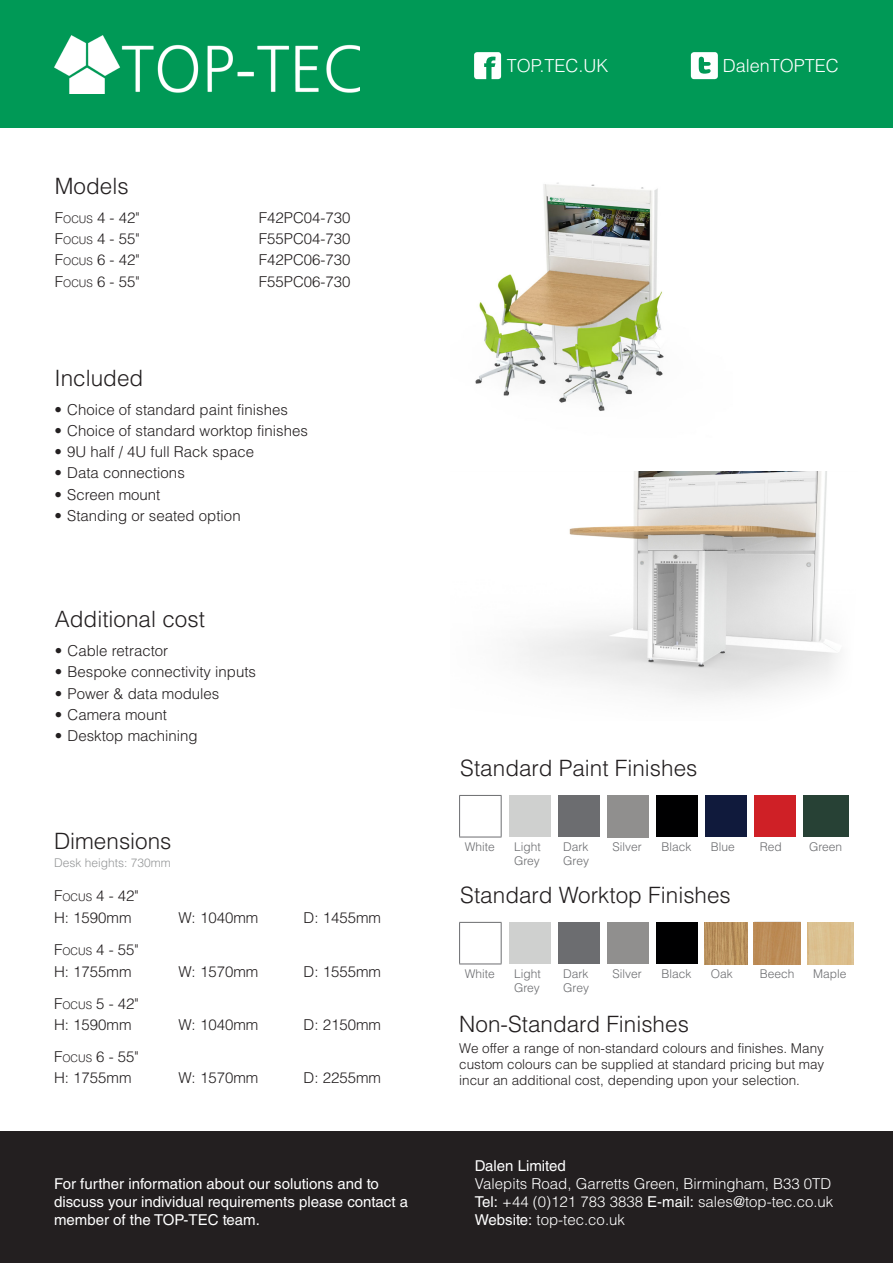
<style>
.page{position:relative;width:893px;height:1263px;background:#fff}
.page>*{position:absolute;margin:0;border:0;box-sizing:border-box;transform-origin:0 0}
.Main_SUBTITLE{font:300 22.5px "Helvetica LT Std";color:#231f20}
.t1{font:300 18px "Helvetica LT Std";color:#fff}
.Main_BODY{font:300 15px "Helvetica LT Std";color:#231f20}
.t2{font:15px/18px "Helvetica LT Std";color:#fff}
.t3{font:300 15px "Helvetica LT Std";color:#fff}
.Main_BODY-2{font:300 15px "Helvetica LT Std";color:#231f20}
.t4{font:300 13.5px/16.2px "Helvetica LT Std";color:#231f20;text-align:justify}
.t5{font:300 12px/14.4px "Helvetica LT Std";color:#6c6d70}
.Main_BODY-3{font:300 12px "Helvetica LT Std";color:#969899}
.s1{font-size:10.5px}
.s2{font-weight:400}
</style>
<div class="page">
<div style="left:0;top:0;width:893px;height:128px;background:#009956"></div>
<div style="left:0;top:1131px;width:893px;height:132px;background:#231f20"></div>
<img style="left:54px;top:35px;width:305px;height:59px">
<svg style="left:474px;top:52px;width:27px;height:27px"></svg>
<svg style="left:691px;top:52px;width:27px;height:27px"></svg>
<div style="left:509px;top:795px;width:41px;height:42px;background:#cfd0cf"></div>
<div style="left:558px;top:795px;width:41px;height:42px;background:#6c6d70"></div>
<div style="left:607px;top:795px;width:42px;height:42px;background:#908f8e"></div>
<div style="left:656px;top:795px;width:42px;height:42px;background:#000001"></div>
<div style="left:705px;top:795px;width:42px;height:42px;background:#101a3c"></div>
<div style="left:754px;top:795px;width:42px;height:42px;background:#cf2026"></div>
<div style="left:804px;top:795px;width:45px;height:42px;background:#274135"></div>
<hr style="left:459px;top:795px;width:42px;height:1px;background:#6c6d70">
<hr style="left:459px;top:796px;width:1px;height:41px;background:#6c6d70">
<hr style="left:501px;top:796px;width:1px;height:41px;background:#6c6d70">
<hr style="left:459px;top:837px;width:42px;height:1px;background:#6c6d70">
<div style="left:509px;top:922px;width:41px;height:42px;background:#cfd0cf"></div>
<div style="left:558px;top:922px;width:41px;height:42px;background:#6c6d70"></div>
<div style="left:607px;top:922px;width:42px;height:42px;background:#908f8e"></div>
<div style="left:656px;top:922px;width:42px;height:42px;background:#000001"></div>
<hr style="left:459px;top:922px;width:42px;height:1px;background:#6c6d70">
<hr style="left:459px;top:923px;width:1px;height:41px;background:#6c6d70">
<hr style="left:501px;top:923px;width:1px;height:41px;background:#6c6d70">
<hr style="left:459px;top:964px;width:42px;height:1px;background:#6c6d70">
<hr style="left:754px;top:964px;width:47px;height:1px;background:#6c6d70">
<img style="left:705px;top:922px;width:42px;height:42px">
<img style="left:753px;top:922px;width:48px;height:42px">
<img style="left:807px;top:922px;width:46px;height:42px">
<img style="left:518px;top:471px;width:321px;height:227px">
<img style="left:475px;top:182px;width:189px;height:229px">
<p class="Main_SUBTITLE" style="left:55px;top:172px;width:75px">Models</p>
<p class="Main_BODY-2" style="left:55px;top:208px;width:86px">F<span class="s1">OCUS</span> 4 - 42"</p>
<p class="Main_BODY" style="left:259px;top:208px;width:93px">F42PC04-730</p>
<p class="Main_BODY-2" style="left:55px;top:229px;width:86px">F<span class="s1">OCUS</span> 4 - 55"</p>
<p class="Main_BODY" style="left:259px;top:229px;width:93px">F55PC04-730</p>
<p class="Main_BODY-2" style="left:55px;top:251px;width:86px">F<span class="s1">OCUS</span> 6 - 42"</p>
<p class="Main_BODY" style="left:259px;top:251px;width:93px">F42PC06-730</p>
<p class="Main_BODY-2" style="left:55px;top:272px;width:86px">F<span class="s1">OCUS</span> 6 - 55"</p>
<p class="Main_BODY" style="left:259px;top:272px;width:93px">F55PC06-730</p>
<p class="Main_SUBTITLE" style="left:54px;top:364px;width:90px">Included</p>
<p class="Main_BODY" style="left:54px;top:400px;width:235px">• Choice of standard paint finishes</p>
<p class="Main_BODY" style="left:54px;top:421px;width:255px">• Choice of standard worktop finishes</p>
<p class="Main_BODY" style="left:54px;top:442px;width:201px">• 9U half / 4U full Rack space</p>
<p class="Main_BODY" style="left:54px;top:464px;width:132px">• Data connections</p>
<p class="Main_BODY" style="left:54px;top:485px;width:107px">• Screen mount</p>
<p class="Main_BODY" style="left:54px;top:506px;width:188px">• Standing or seated option</p>
<p class="Main_SUBTITLE" style="left:55px;top:605px;width:152px">Additional cost</p>
<p class="Main_BODY" style="left:55px;top:641px;width:115px">• Cable retractor</p>
<p class="Main_BODY" style="left:55px;top:662px;width:203px">• Bespoke connectivity inputs</p>
<p class="Main_BODY" style="left:55px;top:684px;width:166px">• Power &amp; data modules</p>
<p class="Main_BODY" style="left:55px;top:705px;width:113px">• Camera mount</p>
<p class="Main_BODY" style="left:55px;top:726px;width:144px">• Desktop machining</p>
<p class="Main_SUBTITLE" style="left:54px;top:827px;width:119px">Dimensions</p>
<p class="Main_BODY-3" style="left:54px;top:855px;width:118px">Desk heights: 730mm</p>
<p class="Main_BODY-2" style="left:54px;top:886px;width:86px">F<span class="s1">OCUS</span> 4 - 42"</p>
<p class="Main_BODY" style="left:54px;top:909px;width:79px">H: 1590mm</p>
<p class="Main_BODY" style="left:179px;top:909px;width:81px">W: 1040mm</p>
<p class="Main_BODY" style="left:304px;top:909px;width:79px">D: 1455mm</p>
<p class="Main_BODY-2" style="left:54px;top:941px;width:86px">F<span class="s1">OCUS</span> 4 - 55"</p>
<p class="Main_BODY" style="left:54px;top:962px;width:79px">H: 1755mm</p>
<p class="Main_BODY" style="left:179px;top:962px;width:81px">W: 1570mm</p>
<p class="Main_BODY" style="left:304px;top:962px;width:79px">D: 1555mm</p>
<p class="Main_BODY-2" style="left:54px;top:994px;width:86px">F<span class="s1">OCUS</span> 5 - 42"</p>
<p class="Main_BODY" style="left:54px;top:1015px;width:79px">H: 1590mm</p>
<p class="Main_BODY" style="left:179px;top:1015px;width:81px">W: 1040mm</p>
<p class="Main_BODY" style="left:304px;top:1015px;width:79px">D: 2150mm</p>
<p class="Main_BODY-2" style="left:54px;top:1047px;width:86px">F<span class="s1">OCUS</span> 6 - 55"</p>
<p class="Main_BODY" style="left:54px;top:1069px;width:79px">H: 1755mm</p>
<p class="Main_BODY" style="left:179px;top:1069px;width:81px">W: 1570mm</p>
<p class="Main_BODY" style="left:304px;top:1069px;width:79px">D: 2255mm</p>
<p class="t2" style="left:54px;top:1174px;width:356px">For further information about our solutions and to discuss your individual requirements please contact a member of the TOP-TEC team.</p>
<p class="t1" style="left:507px;top:54px;width:103px">TOP.TEC.UK</p>
<p class="t1" style="left:723px;top:54px;width:118px">DalenTOPTEC</p>
<p class="Main_SUBTITLE" style="left:460px;top:754px;width:239px">Standard Paint Finishes</p>
<p class="t5" style="left:465px;top:839px;width:32px">White</p>
<p class="t5" style="left:514px;top:839px;width:28px">Light<br>Grey</p>
<p class="t5" style="left:563px;top:839px;width:27px">Dark<br>Grey</p>
<p class="t5" style="left:612px;top:839px;width:31px">Silver</p>
<p class="t5" style="left:661px;top:839px;width:32px">Black</p>
<p class="t5" style="left:711px;top:839px;width:26px">Blue</p>
<p class="t5" style="left:760px;top:839px;width:24px">Red</p>
<p class="t5" style="left:809px;top:839px;width:35px">Green</p>
<p class="Main_SUBTITLE" style="left:460px;top:881px;width:272px">Standard Worktop Finishes</p>
<p class="t5" style="left:465px;top:966px;width:32px">White</p>
<p class="t5" style="left:514px;top:966px;width:28px">Light<br>Grey</p>
<p class="t5" style="left:563px;top:966px;width:27px">Dark<br>Grey</p>
<p class="t5" style="left:612px;top:966px;width:31px">Silver</p>
<p class="t5" style="left:661px;top:966px;width:32px">Black</p>
<p class="t5" style="left:711px;top:966px;width:24px">Oak</p>
<p class="t5" style="left:760px;top:966px;width:36px">Beech</p>
<p class="t5" style="left:813px;top:966px;width:35px">Maple</p>
<p class="Main_SUBTITLE" style="left:459px;top:1010px;width:231px">Non-Standard Finishes</p>
<p class="t4" style="left:459px;top:1039px;width:367px">We offer a range of non-standard colours and finishes. Many custom colours can be supplied at standard pricing but may incur an additional cost, depending upon your selection.</p>
<p class="t2" style="left:475px;top:1156px;width:93px">Dalen Limited</p>
<p class="t3" style="left:475px;top:1174px;width:358px">Valepits Road, Garretts Green, Birmingham, B33 0TD</p>
<p class="t3" style="left:475px;top:1192px;width:360px"><span class="s2">Tel:</span> +44 (0)121 783 3838 <span class="s2">E-mail:</span> sales@top-tec.co.uk</p>
<p class="t3" style="left:475px;top:1210px;width:152px"><span class="s2">Website:</span> top-tec.co.uk</p>
</div>
